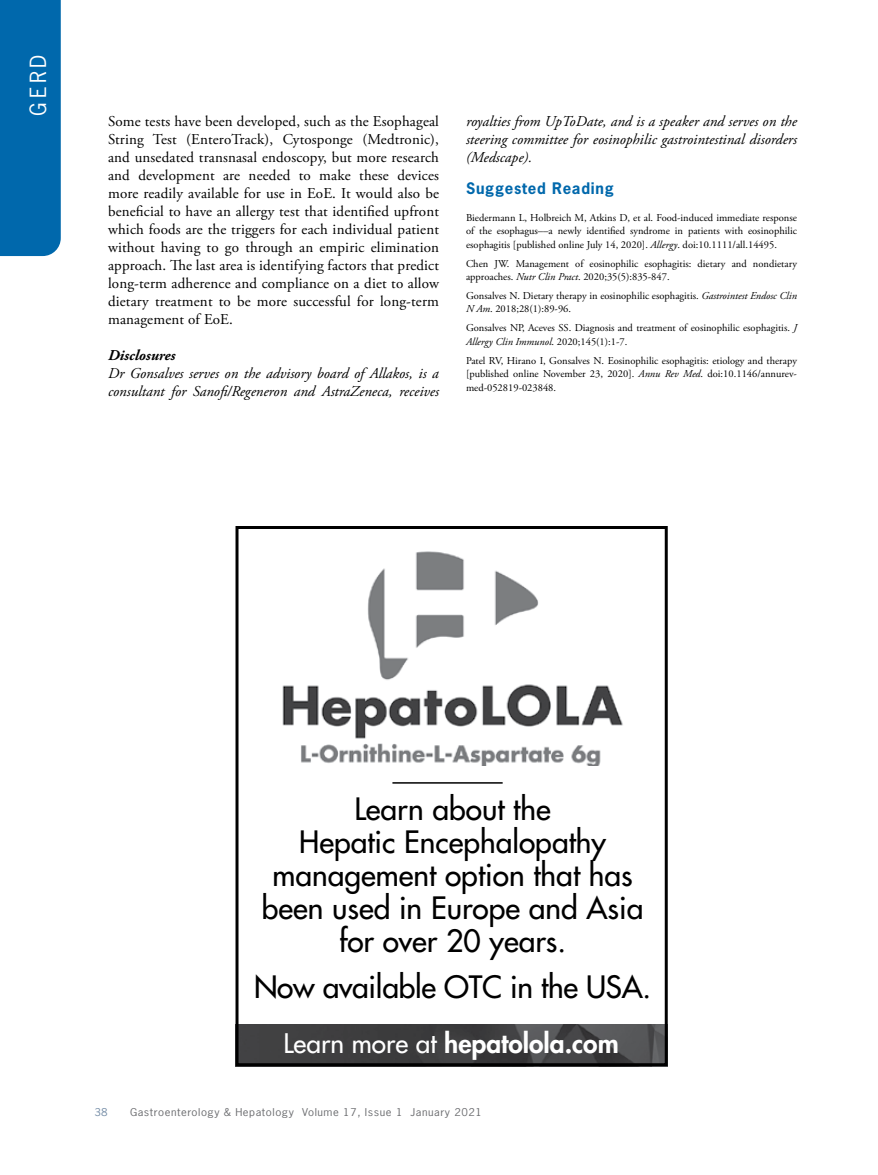
<style>
.page{position:relative;width:878px;height:1175px;background:#fff}
.page>*{position:absolute;margin:0;border:0;box-sizing:border-box;transform-origin:0 0}
.t1{font:500 30px/33px "Futura Std";color:#000;text-align:center}
.t2{font:800 26.25px "Futura Std";color:#fff}
.t3{font:21px "News Gothic Std";color:#fff}
.t4{font:15px/18px "Adobe Garamond Pro";letter-spacing:.01em;color:#000;text-align:justify}
.t5{font:italic 15px/18px "Adobe Garamond Pro";color:#000}
.t6{font:700 15px "News Gothic Std";letter-spacing:.05em;color:#0068ac}
.t7{font:italic 700 15px "Adobe Garamond Pro";color:#000}
.t8{font:10.5px/13.5px "Adobe Garamond Pro";color:#000}
.t9{font:10.2px "News Gothic Std";letter-spacing:.05em;color:#6d6e71;scale:1.11 1}
.t10{font:10.2px "News Gothic Std";color:#738ba5;scale:1.11 1}
.s1{font-style:italic}
.s2{font-weight:500}
</style>
<div class="page">
<div style="left:0;top:0;width:61px;height:256px;background:#0068ac"></div>
<img style="left:239px;top:1024px;width:424px;height:38px">
<div style="left:235px;top:526px;width:432px;height:540px;border:3px solid #000"></div>
<img style="left:282px;top:551px;width:341px;height:214px">
<hr style="left:392px;top:782px;width:110px;height:1px;background:#000">
<h3 class="t3" style="left:25px;top:116px;width:63px;rotate:-90deg">GERD</h3>
<p class="t4" style="left:108px;top:113px;width:332px">Some tests have been developed, such as the Esophageal String Test (EnteroTrack), Cytosponge (Medtronic), and unsedated transnasal endoscopy, but more research and development are needed to make these devices more readily available for use in EoE. It would also be beneficial to have an allergy test that identified upfront which foods are the triggers for each individual patient without having to go through an empiric elimination approach. The last area is identifying factors that predict long-term adherence and compliance on a diet to allow dietary treatment to be more successful for long-term management of EoE.</p>
<h3 class="t7" style="left:108px;top:347px;width:69px">Disclosures</h3>
<h3 class="t5" style="left:108px;top:365px;width:332px">Dr Gonsalves serves on the advisory board of Allakos, is a consultant for Sanofi/Regeneron and AstraZeneca, receives</h3>
<h3 class="t5" style="left:466px;top:113px;width:332px;text-align:justify">royalties from UpToDate, and is a speaker and serves on the steering committee for eosinophilic gastrointestinal disorders (Medscape).</h3>
<h3 class="t6" style="left:466px;top:178px;width:149px">Suggested Reading</h3>
<p class="t8" style="left:466px;top:211px;width:332px;text-align:justify">Biedermann L, Holbreich M, Atkins D, et al. Food-induced immediate response of the esophagus––a newly identified syndrome in patients with eosinophilic esophagitis [published online July 14, 2020]. <span class="s1">Allergy</span>. doi:10.1111/all.14495.</p>
<p class="t8" style="left:466px;top:257px;width:332px">Chen JW. Management of eosinophilic esophagitis: dietary and nondietary approaches. <span class="s1">Nutr Clin Pract</span>. 2020;35(5):835-847.</p>
<p class="t8" style="left:466px;top:289px;width:332px">Gonsalves N. Dietary therapy in eosinophilic esophagitis. <span class="s1">Gastrointest Endosc Clin<br>N Am</span>. 2018;28(1):89-96.</p>
<p class="t8" style="left:466px;top:322px;width:332px">Gonsalves NP, Aceves SS. Diagnosis and treatment of eosinophilic esophagitis. <span class="s1">J<br>Allergy Clin Immunol</span>. 2020;145(1):1-7.</p>
<p class="t8" style="left:466px;top:354px;width:332px;text-align:justify">Patel RV, Hirano I, Gonsalves N. Eosinophilic esophagitis: etiology and therapy [published online November 23, 2020]. <span class="s1">Annu Rev Med</span>. doi:10.1146/annurev&shy;med-052819-023848.</p>
<h1 class="t1" style="left:262px;top:792px;width:383px">Learn about the<br>Hepatic Encephalopathy management option that has been used in Europe and Asia for over 20 years.</h1>
<h1 class="t1" style="left:254px;top:971px;width:399px">Now available OTC in the USA.</h1>
<h2 class="t2" style="left:283px;top:1026px;width:337px"><span class="s2">Learn more at</span> hepatolola.com</h2>
<p class="t10" style="left:94px;top:1105px;width:13px">38</p>
<p class="t9" style="left:130px;top:1105px;width:319px">Gastroenterology &amp; Hepatology Volume 17, Issue 1 January 2021</p>
</div>
